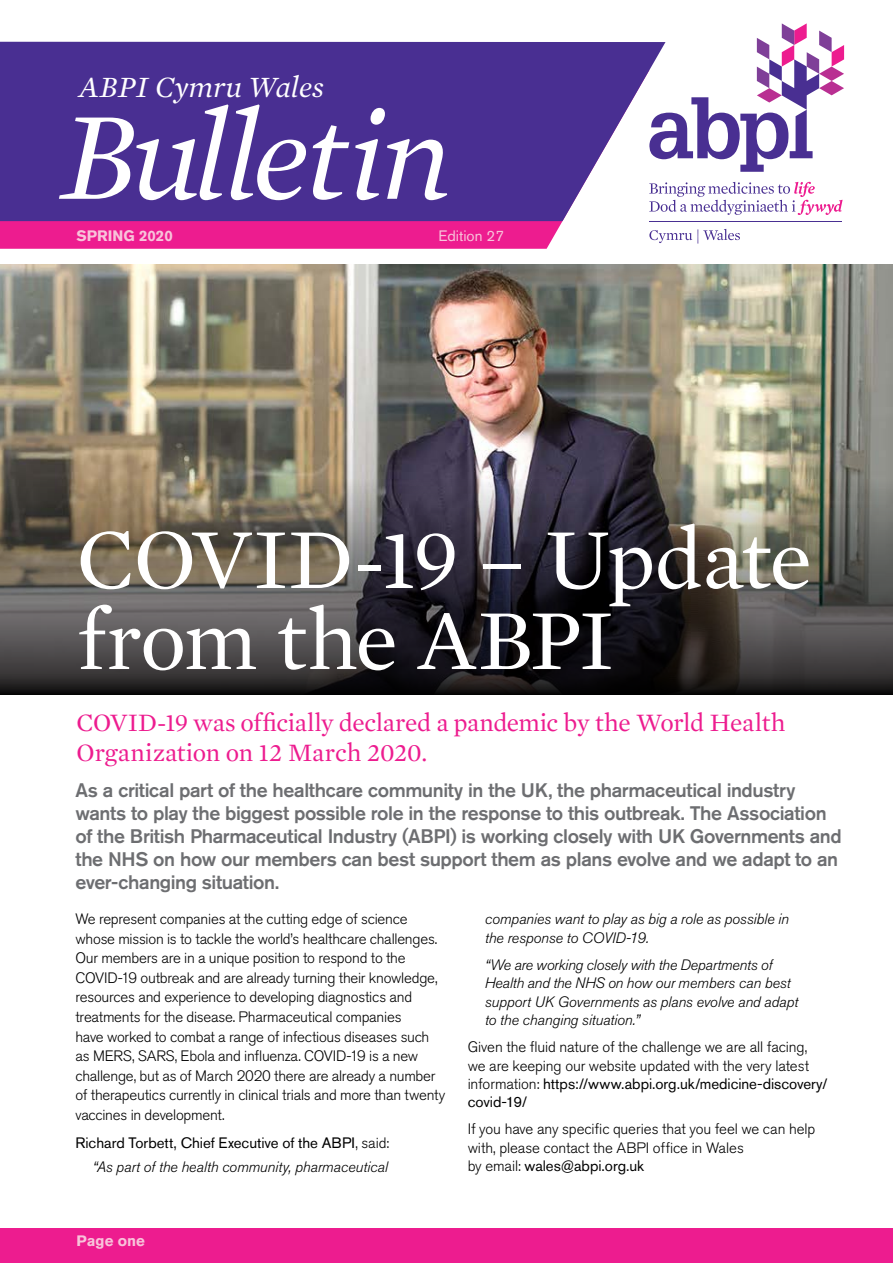
<style>
.page{position:relative;width:893px;height:1263px;background:#fff}
.page>*{position:absolute;margin:0;border:0;box-sizing:border-box;transform-origin:0 0}
.t1{font:italic 127.5px "Mercury Text G1";letter-spacing:-.03em;color:#fff}
.t2{font:87px/81px "Mercury Text G1";letter-spacing:-.025em;color:#fff}
.t3{font:italic 30px "Mercury Text G1";color:#fff}
.t4{font:25.5px/30px "Mercury Text G1";letter-spacing:-.015em;color:#ed1c8f}
.t5{font:500 19.5px/23px "Akzidenz Grotesk BQ";letter-spacing:-.02em;color:#6d6e71}
.t6{font:300 15px/19.5px "Akzidenz Grotesk BQ";letter-spacing:-.015em;color:#000}
.t7{font:italic 300 15px/18.5px "Akzidenz Grotesk BQ";letter-spacing:-.01em;color:#000}
.t8{font:700 15px "Akzidenz Grotesk BQ";color:#f8c3da}
.t9{font:15px "Akzidenz Grotesk BQ";color:#f8c3da}
.s1{font-weight:400;font-style:normal}
.s2{font-style:normal}
.s3{font-weight:400}
</style>
<div class="page">
<img style="left:0;top:264px;width:893px;height:216px">
<svg style="left:0;top:480px;width:893px;height:215px;background:#4b4643"></svg>
<svg style="left:0;top:221px;width:563px;height:28px;background:#ec2191"></svg>
<div style="left:0;top:42px;width:649px;height:179px;background:#492f92"></div>
<svg style="left:649px;top:23px;width:195px;height:149px"></svg>
<svg style="left:649px;top:182px;width:194px;height:33px"></svg>
<svg style="left:649px;top:229px;width:91px;height:15px"></svg>
<hr style="left:649px;top:221px;width:193px;height:1px;background:#492f92">
<div style="left:0;top:1228px;width:893px;height:35px;background:#ed1c8f"></div>
<h3 class="t3" style="left:80px;top:70px;width:246px">ABPI Cymru Wales</h3>
<h1 class="t1" style="left:63px;top:81px;width:389px">Bulletin</h1>
<p class="t8" style="left:77px;top:227px;width:98px">SPRING 2020</p>
<p class="t9" style="left:438px;top:226px;width:67px">Edition 27</p>
<h2 class="t2" style="left:77px;top:519px;width:737px">COVID-19 – Update from the ABPI</h2>
<h3 class="t4" style="left:77px;top:707px;width:710px">COVID-19 was officially declared a pandemic by the World Health<br>Organization on 12 March 2020.</h3>
<p class="t5" style="left:75px;top:778px;width:768px">As a critical part of the healthcare community in the UK, the pharmaceutical industry wants to play the biggest possible role in the response to this outbreak. The Association of the British Pharmaceutical Industry (ABPI) is working closely with UK Governments and the NHS on how our members can best support them as plans evolve and we adapt to an ever-changing situation.</p>
<p class="t6" style="left:75px;top:910px;width:371px">We represent companies at the cutting edge of science whose mission is to tackle the world’s healthcare challenges.<br>Our members are in a unique position to respond to the COVID-19 outbreak and are already turning their knowledge, resources and experience to developing diagnostics and treatments for the disease. Pharmaceutical companies<br>have worked to combat a range of infectious diseases such as MERS, SARS, Ebola and influenza. COVID-19 is a new challenge, but as of March 2020 there are already a number of therapeutics currently in clinical trials and more than twenty vaccines in development.</p>
<p class="t7" style="left:75px;top:1131px;width:315px;line-height:23.9px;text-align:right"><span class="s1">Richard Torbett, Chief Executive of the ABPI</span><span class="s2">, said: </span>“As part of the health community, pharmaceutical</p>
<p class="t7" style="left:485px;top:910px;width:306px">companies want to play as big a role as possible in the response to COVID-19.</p>
<p class="t7" style="left:485px;top:955px;width:315px">“We are working closely with the Departments of Health and the NHS on how our members can best support UK Governments as plans evolve and adapt to the changing situation.”</p>
<p class="t6" style="left:468px;top:1038px;width:361px;line-height:18.5px">Given the fluid nature of the challenge we are all facing, we are keeping our website updated with the very latest information: <span class="s3">https://www.abpi.org.uk/medicine-discovery/ covid-19/</span></p>
<p class="t6" style="left:468px;top:1120px;width:349px;line-height:18.5px">If you have any specific queries that you feel we can help with, please contact the ABPI office in Wales<br>by email: <span class="s3">wales@abpi.org.uk</span></p>
<p class="t8" style="left:77px;top:1232px;width:70px">Page one</p>
</div>
